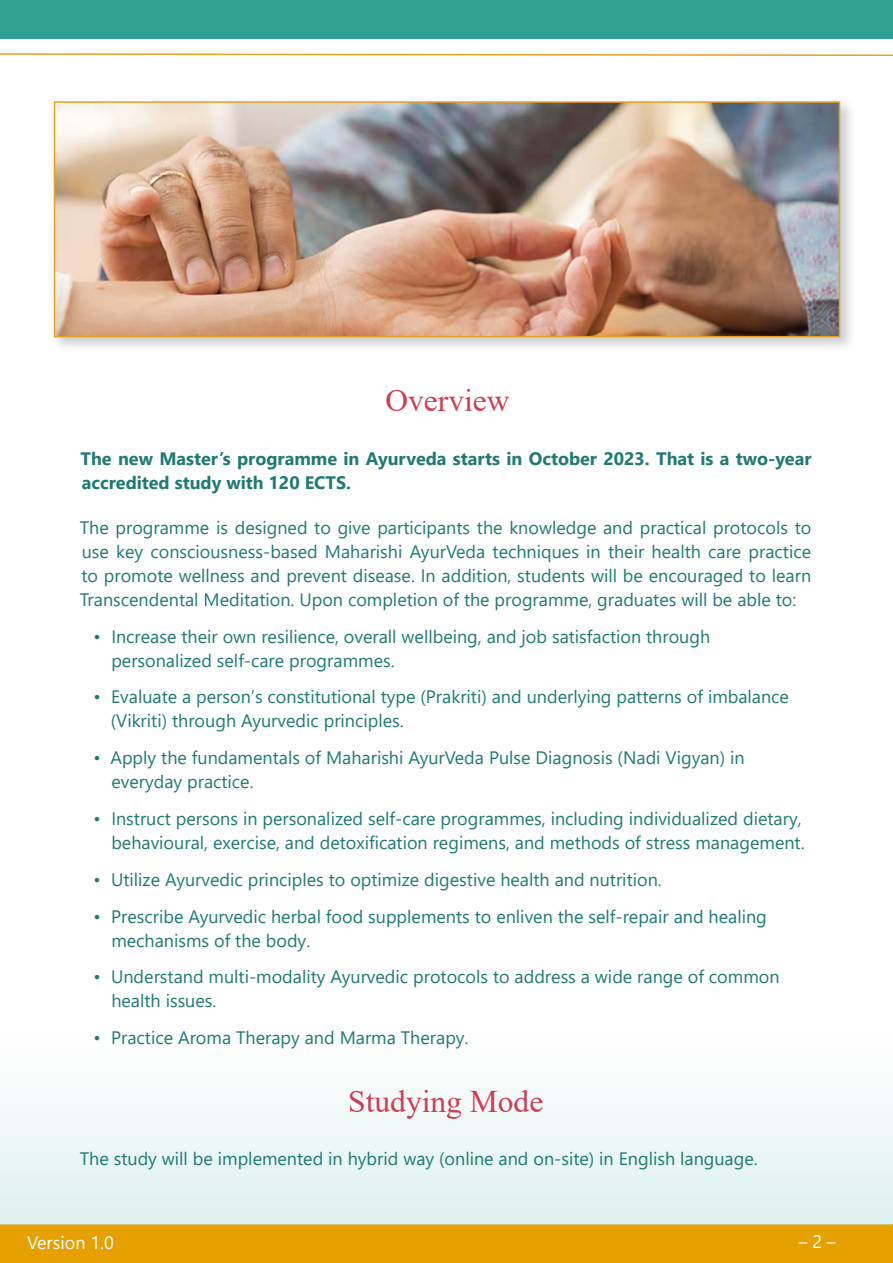
<style>
.page{position:relative;width:893px;height:1263px;background:#fff}
.page>*{position:absolute;margin:0;border:0;box-sizing:border-box;transform-origin:0 0}
.t1{font:31.5px "Times New Roman";color:#d03c53}
.t2{font:18px/24px "Segoe UI";color:#1f7a72}
.t3{font:700 18px/24px "Segoe UI";color:#1f7a72}
.t4{font:18px "Segoe UI";color:#fff}
</style>
<div class="page">
<div style="left:0;top:0;width:893px;height:38px;background:#33a096"></div>
<img style="left:0;top:1101px;width:893px;height:162px">
<svg style="left:0;top:53px;width:893px;height:3px"></svg>
<img style="left:892px;top:1225px;width:1px;height:38px">
<div style="left:51px;top:98px;width:805px;height:255px;background:#a5a7aa;opacity:.55"></div>
<img style="left:57px;top:104px;width:780px;height:230px">
<div style="left:54px;top:101px;width:786px;height:236px;border:2px solid #e6a223"></div>
<h1 class="t1" style="left:385px;top:378px;width:126px">Overview</h1>
<p class="t3" style="left:81px;top:445px;width:732px">The new Master’s programme in Ayurveda starts in October 2023. That is a two-year accredited study with 120 ECTS.</p>
<p class="t2" style="left:80px;top:514px;width:733px;text-align:justify">The programme is designed to give participants the knowledge and practical protocols to use key consciousness-based Maharishi AyurVeda techniques in their health care practice to promote wellness and prevent disease. In addition, students will be encouraged to learn Transcendental Meditation. Upon completion of the programme, graduates will be able to:</p>
<p class="t2" style="left:111px;top:623px;width:600px;text-indent:-18px">• Increase their own resilience, overall wellbeing, and job satisfaction through personalized self-care programmes.</p>
<p class="t2" style="left:111px;top:683px;width:680px;text-indent:-17px">• Evaluate a person’s constitutional type (Prakriti) and underlying patterns of imbalance (Vikriti) through Ayurvedic principles.</p>
<p class="t2" style="left:111px;top:744px;width:635px;text-indent:-18px">• Apply the fundamentals of Maharishi AyurVeda Pulse Diagnosis (Nadi Vigyan) in everyday practice.</p>
<p class="t2" style="left:93px;top:805px;width:713px;text-align:right">• Instruct persons in personalized self-care programmes, including individualized dietary, behavioural, exercise, and detoxification regimens, and methods of stress management.</p>
<p class="t2" style="left:93px;top:866px;width:570px">• Utilize Ayurvedic principles to optimize digestive health and nutrition.</p>
<p class="t2" style="left:111px;top:902px;width:657px;text-indent:-18px">• Prescribe Ayurvedic herbal food supplements to enliven the self-repair and healing mechanisms of the body.</p>
<p class="t2" style="left:111px;top:963px;width:670px;text-indent:-18px">• Understand multi-modality Ayurvedic protocols to address a wide range of common health issues.</p>
<p class="t2" style="left:93px;top:1024px;width:377px">• Practice Aroma Therapy and Marma Therapy.</p>
<h1 class="t1" style="left:348px;top:1079px;width:197px">Studying Mode</h1>
<p class="t2" style="left:80px;top:1145px;width:679px">The study will be implemented in hybrid way (online and on-site) in English language.</p>
<p class="t4" style="left:27px;top:1225px;width:88px">Version 1.0</p>
<p class="t4" style="left:798px;top:1224px;width:39px">– 2 –</p>
</div>
